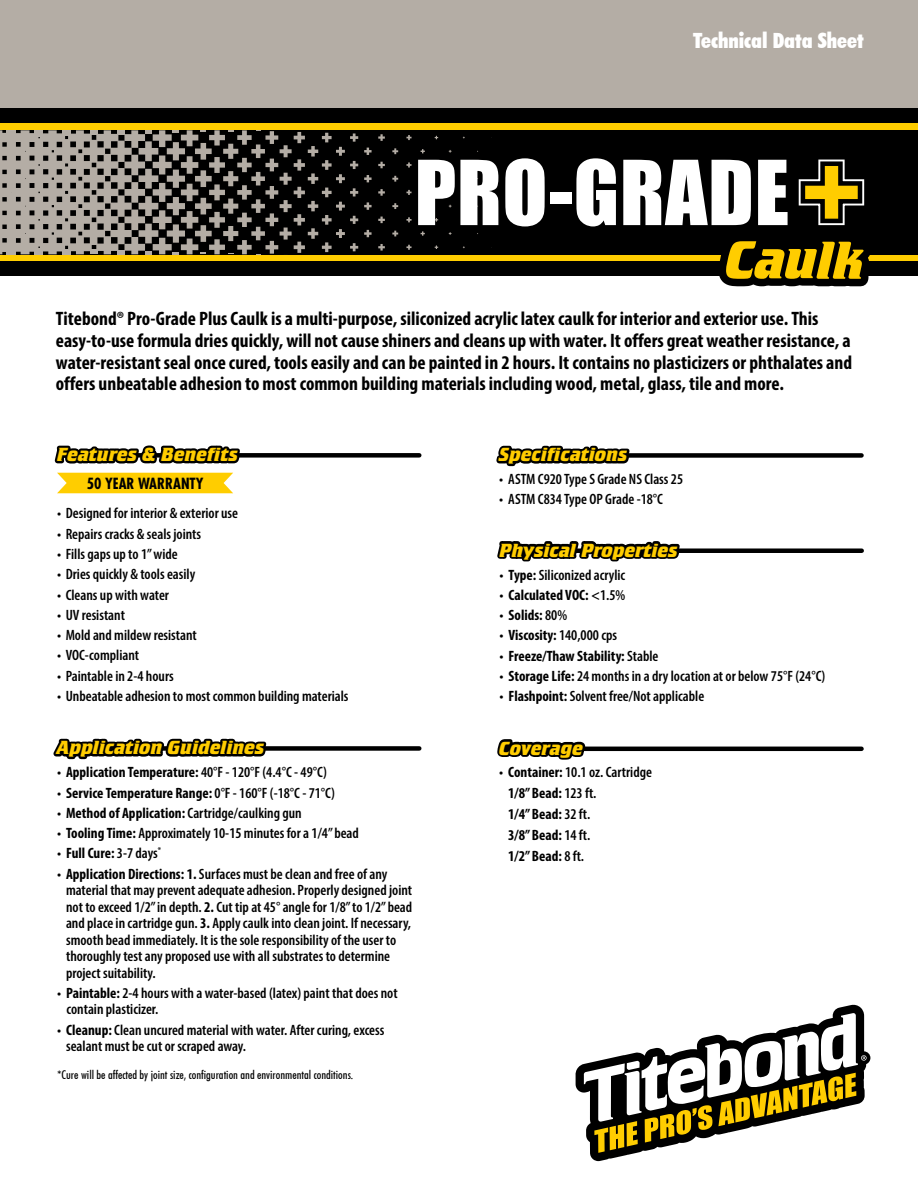
<style>
.page{position:relative;width:918px;height:1188px;background:#fff}
.page>*{position:absolute;margin:0;border:0;box-sizing:border-box;transform-origin:0 0}
.t1{font:82.65px "Impact";letter-spacing:.01em;color:#fff}
.t2{font:900 condensed 21px "Futura BT";color:#fff}
.t3{font:700 condensed 19.5px/21.8px "Myriad Pro";color:#000}
.t4{font:italic 700 18px "AT Crillee";color:#ffcd00}
.t5{font:600 condensed 15px/16.5px "Myriad Pro";color:#000}
.t6{font:700 condensed 15px/21px "Myriad Pro";color:#000}
.t7{font:700 condensed 15px "Futura";color:#000}
.t8{font:12px "Futuri Condensed SW";color:#000}
.s1{font-weight:700}
.s2{font-weight:600}
</style>
<div class="page">
<div style="left:0;top:0;width:918px;height:156px;background:#b4ada5"></div>
<div style="left:0;top:117px;width:918px;height:152px;background:#ffcd00"></div>
<div style="left:0;top:130px;width:918px;height:124px;background:#000"></div>
<svg style="left:406px;top:245px;width:6px;height:5px"></svg>
<svg style="left:378px;top:244px;width:7px;height:7px"></svg>
<svg style="left:421px;top:231px;width:4px;height:5px"></svg>
<svg style="left:392px;top:231px;width:6px;height:5px"></svg>
<svg style="left:364px;top:230px;width:8px;height:7px"></svg>
<svg style="left:406px;top:217px;width:6px;height:5px"></svg>
<svg style="left:378px;top:217px;width:7px;height:6px"></svg>
<svg style="left:421px;top:204px;width:4px;height:4px"></svg>
<svg style="left:392px;top:203px;width:6px;height:6px"></svg>
<svg style="left:364px;top:202px;width:8px;height:8px"></svg>
<svg style="left:406px;top:190px;width:6px;height:5px"></svg>
<svg style="left:378px;top:189px;width:7px;height:7px"></svg>
<svg style="left:421px;top:177px;width:4px;height:4px"></svg>
<svg style="left:392px;top:176px;width:6px;height:6px"></svg>
<svg style="left:364px;top:175px;width:8px;height:7px"></svg>
<svg style="left:406px;top:162px;width:6px;height:6px"></svg>
<svg style="left:378px;top:162px;width:7px;height:6px"></svg>
<svg style="left:421px;top:149px;width:4px;height:4px"></svg>
<svg style="left:392px;top:148px;width:6px;height:6px"></svg>
<svg style="left:364px;top:148px;width:8px;height:7px"></svg>
<svg style="left:406px;top:135px;width:6px;height:5px"></svg>
<svg style="left:378px;top:134px;width:7px;height:7px"></svg>
<svg style="left:0;top:130px;width:358px;height:125px"></svg>
<div style="left:62px;top:130px;width:8px;height:6px;background:#b4ada5"></div>
<div style="left:34px;top:130px;width:9px;height:7px;background:#b4ada5"></div>
<div style="left:7px;top:130px;width:9px;height:8px;background:#b4ada5"></div>
<div style="left:0;top:109px;width:918px;height:14px;background:#000"></div>
<div style="left:0;top:262px;width:918px;height:14px;background:#000"></div>
<svg style="left:710px;top:159px;width:175px;height:128px"></svg>
<div style="left:743px;top:253px;width:12px;height:10px;background:#000"></div>
<svg style="left:590px;top:1052px;width:280px;height:109px"></svg>
<div style="left:60px;top:453px;width:359px;height:5px;background:#000"></div>
<div style="left:502px;top:548px;width:360px;height:5px;background:#000"></div>
<div style="left:60px;top:746px;width:359px;height:5px;background:#000"></div>
<svg style="left:53px;top:453px;width:217px;height:307px"></svg>
<div style="left:502px;top:453px;width:360px;height:5px;background:#000"></div>
<svg style="left:496px;top:445px;width:187px;height:117px"></svg>
<svg style="left:497px;top:739px;width:370px;height:414px"></svg>
<svg style="left:53px;top:445px;width:190px;height:57px"></svg>
<h2 class="t2" style="left:693px;top:27px;width:172px">Technical Data Sheet</h2>
<h1 class="t1" style="left:415px;top:129px;width:376px">PRO-GRADE</h1>
<p class="t3" style="left:56px;top:307px;width:798px">Titebond® Pro-Grade Plus Caulk is a multi-purpose, siliconized acrylic latex caulk for interior and exterior use. This easy-to-use formula dries quickly, will not cause shiners and cleans up with water. It offers great weather resistance, a water-resistant seal once cured, tools easily and can be painted in 2 hours. It contains no plasticizers or phthalates and offers unbeatable adhesion to most common building materials including wood, metal, glass, tile and more.</p>
<p class="t4" style="left:57px;top:443px;width:182px">Features &amp; Benefits</p>
<p class="t7" style="left:87px;top:473px;width:118px">50 YEAR WARRANTY</p>
<p class="t5" style="left:57px;top:505px;width:183px">• Designed for interior &amp; exterior use</p>
<p class="t5" style="left:57px;top:525px;width:146px">• Repairs cracks &amp; seals joints</p>
<p class="t5" style="left:57px;top:545px;width:122px">• Fills gaps up to 1” wide</p>
<p class="t5" style="left:57px;top:566px;width:140px">• Dries quickly &amp; tools easily</p>
<p class="t5" style="left:57px;top:586px;width:113px">• Cleans up with water</p>
<p class="t5" style="left:57px;top:606px;width:69px">• UV resistant</p>
<p class="t5" style="left:57px;top:627px;width:141px">• Mold and mildew resistant</p>
<p class="t5" style="left:57px;top:647px;width:84px">• VOC-compliant</p>
<p class="t5" style="left:57px;top:667px;width:118px">• Paintable in 2-4 hours</p>
<p class="t5" style="left:57px;top:687px;width:293px">• Unbeatable adhesion to most common building materials</p>
<p class="t4" style="left:57px;top:736px;width:208px">Application Guidelines</p>
<p class="t5" style="left:57px;top:764px;width:271px">• <span class="s1">Application Temperature:</span> 40°F - 120°F (4.4°C - 49°C)</p>
<p class="t6" style="left:57px;top:782px;width:279px"><span class="s2">•</span> Service Temperature Range: <span class="s2">0°F - 160°F (-18°C - 71°C)</span></p>
<p class="t5" style="left:57px;top:804px;width:246px">• <span class="s1">Method of Application:</span> Cartridge/caulking gun</p>
<p class="t5" style="left:57px;top:825px;width:303px">• <span class="s1">Tooling Time:</span> Approximately 10-15 minutes for a 1/4” bead</p>
<p class="t6" style="left:57px;top:843px;width:106px"><span class="s2">•</span> Full Cure: <span class="s2">3-7 days</span><sup>*</sup></p>
<p class="t5" style="left:66px;top:865px;width:348px;text-indent:-9px">• <span class="s1">Application Directions: 1.</span> Surfaces must be clean and free of any material that may prevent adequate adhesion. Properly designed joint not to exceed 1/2” in depth. <span class="s1">2.</span> Cut tip at 45° angle for 1/8” to 1/2” bead and place in cartridge gun. <span class="s1">3.</span> Apply caulk into clean joint. If necessary, smooth bead immediately. It is the sole responsibility of the user to thoroughly test any proposed use with all substrates to determine project suitability.</p>
<p class="t5" style="left:67px;top:984px;width:333px;text-indent:-9px">• <span class="s1">Paintable:</span> 2-4 hours with a water-based (latex) paint that does not contain plasticizer.</p>
<p class="t5" style="left:66px;top:1021px;width:320px;text-indent:-9px">• <span class="s1">Cleanup:</span> Clean uncured material with water. After curing, excess sealant must be cut or scraped away.</p>
<p class="t8" style="left:57px;top:1068px;width:298px">*Cure will be affected by joint size, configuration and environmental conditions.</p>
<p class="t4" style="left:499px;top:443px;width:130px">Specifications</p>
<p class="t5" style="left:499px;top:470px;width:185px">• ASTM C920 Type S Grade NS Class 25</p>
<p class="t5" style="left:499px;top:491px;width:165px">• ASTM C834 Type OP Grade -18°C</p>
<p class="t4" style="left:500px;top:538px;width:179px">Physical Properties</p>
<p class="t5" style="left:500px;top:566px;width:127px">• <span class="s1">Type:</span> Siliconized acrylic</p>
<p class="t6" style="left:500px;top:584px;width:127px"><span class="s2">•</span> Calculated VOC: <span class="s2">&lt;1.5%</span></p>
<p class="t6" style="left:500px;top:604px;width:69px"><span class="s2">•</span> Solids: <span class="s2">80%</span></p>
<p class="t5" style="left:500px;top:627px;width:119px">• <span class="s1">Viscosity:</span> 140,000 cps</p>
<p class="t6" style="left:500px;top:645px;width:160px"><span class="s2">•</span> Freeze/Thaw Stability: <span class="s2">Stable</span></p>
<p class="t5" style="left:500px;top:667px;width:327px">• <span class="s1">Storage Life:</span> 24 months in a dry location at or below 75°F (24°C)</p>
<p class="t5" style="left:500px;top:688px;width:206px">• <span class="s1">Flashpoint:</span> Solvent free/Not applicable</p>
<p class="t4" style="left:499px;top:736px;width:85px">Coverage</p>
<p class="t6" style="left:508px;top:761px;width:145px;text-indent:-9px"><span class="s2">•</span> Container: <span class="s2">10.1 oz. Cartridge<br></span>1/8” Bead: <span class="s2">123 ft.<br></span>1/4” Bead: <span class="s2">32 ft.<br></span>3/8” Bead: <span class="s2">14 ft.<br></span>1/2” Bead: <span class="s2">8 ft.</span></p>
</div>
